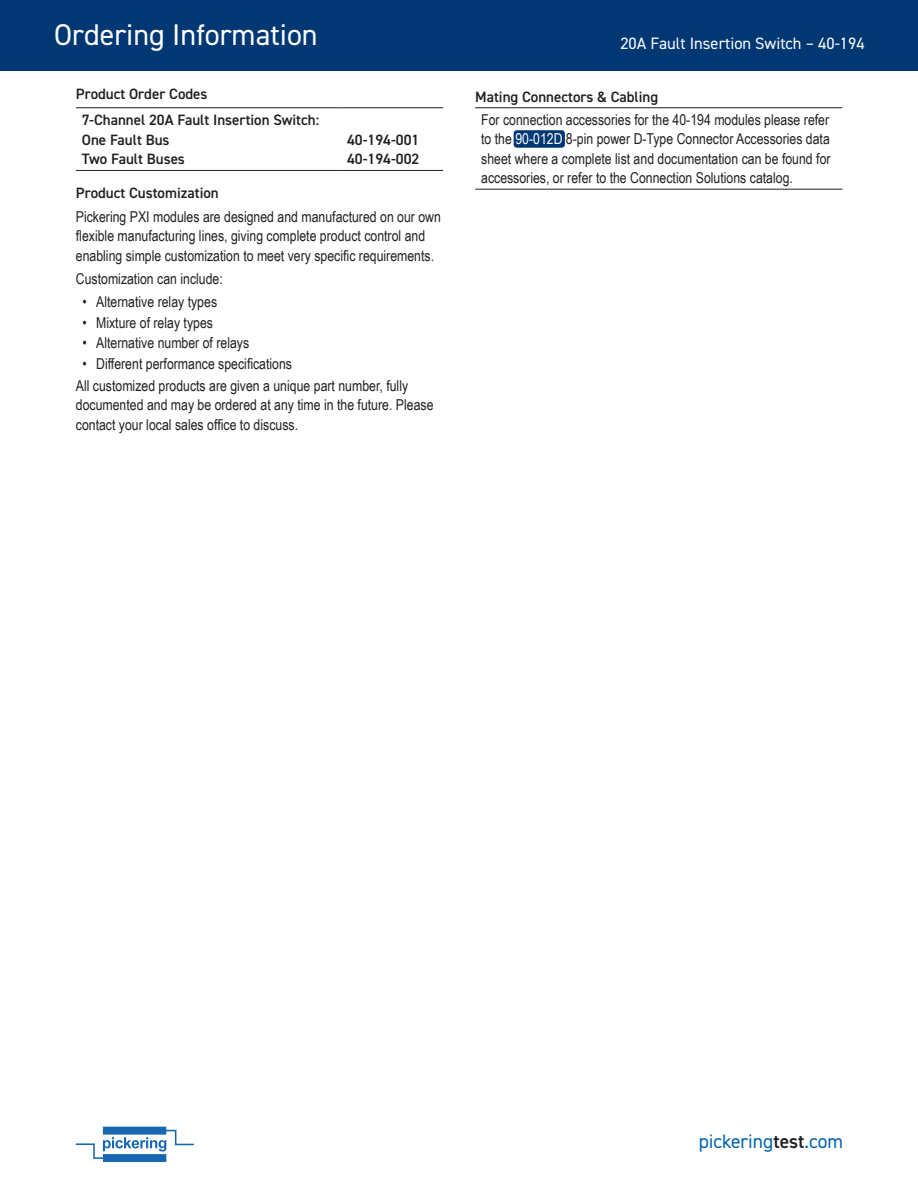
<style>
.page{position:relative;width:918px;height:1188px;background:#fff}
.page>*{position:absolute;margin:0;border:0;box-sizing:border-box;transform-origin:0 0}
.t1{font:30px "DIN2014";color:#fff}
.t2{font:19.5px "DIN2014";color:#0164ad}
.t3{font:16.5px "DIN2014";color:#fff}
.Body{font:15px/19.5px "Arial Narrow";color:#231f20}
.Sub-Heading{font:600 15px/19.5px "DIN2014";color:#231f20}
.s1{color:#fff}
.s2{font-weight:600;color:#231f20}
</style>
<div class="page">
<div style="left:0;top:0;width:918px;height:70px;background:#013874"></div>
<svg style="left:76px;top:1127px;width:118px;height:35px"></svg>
<div style="left:514px;top:130px;width:51px;height:18px;background:#013874;border-radius:3px"></div>
<hr style="left:475px;top:107px;width:367px;height:1px;background:#231f20">
<hr style="left:475px;top:189px;width:367px;height:1px;background:#231f20">
<hr style="left:76px;top:107px;width:265px;height:1px;background:#231f20">
<hr style="left:341px;top:107px;width:102px;height:1px;background:#231f20">
<hr style="left:76px;top:170px;width:265px;height:1px;background:#231f20">
<hr style="left:341px;top:170px;width:102px;height:1px;background:#231f20">
<h1 class="t1" style="left:54px;top:16px;width:265px">Ordering Information</h1>
<p class="Sub-Heading" style="left:76px;top:84px;width:133px">Product Order Codes</p>
<p class="Sub-Heading" style="left:82px;top:110px;width:239px">7-Channel 20A Fault Insertion Switch:<br>One Fault Bus<br>Two Fault Buses</p>
<p class="Sub-Heading" style="left:347px;top:130px;width:74px">40-194-001<br>40-194-002</p>
<p class="Sub-Heading" style="left:76px;top:183px;width:144px">Product Customization</p>
<p class="Body" style="left:76px;top:206px;width:367px">Pickering PXI modules are designed and manufactured on our own flexible manufacturing lines, giving complete product control and enabling simple customization to meet very specific requirements.</p>
<p class="Body" style="left:76px;top:269px;width:148px">Customization can include:</p>
<p class="Body" style="left:83px;top:292px;width:136px">• Alternative relay types</p>
<p class="Body" style="left:83px;top:312px;width:132px">• Mixture of relay types</p>
<p class="Body" style="left:83px;top:333px;width:168px">• Alternative number of relays</p>
<p class="Body" style="left:83px;top:353px;width:211px">• Different performance specifications</p>
<p class="Body" style="left:76px;top:375px;width:359px">All customized products are given a unique part number, fully documented and may be ordered at any time in the future. Please contact your local sales office to discuss.</p>
<p class="t3" style="left:620px;top:33px;width:246px">20A Fault Insertion Switch – 40-194</p>
<p class="Sub-Heading" style="left:475px;top:87px;width:185px">Mating Connectors &amp; Cabling</p>
<p class="Body" style="left:481px;top:109px;width:351px;text-align:justify">For connection accessories for the 40-194 modules please refer to the <span class="s1">90-012D</span> 8-pin power D-Type Connector Accessories data sheet where a complete list and documentation can be found for accessories, or refer to the Connection Solutions catalog.</p>
<h2 class="t2" style="left:699px;top:1129px;width:146px">pickering<span class="s2">test</span>.com</h2>
</div>
